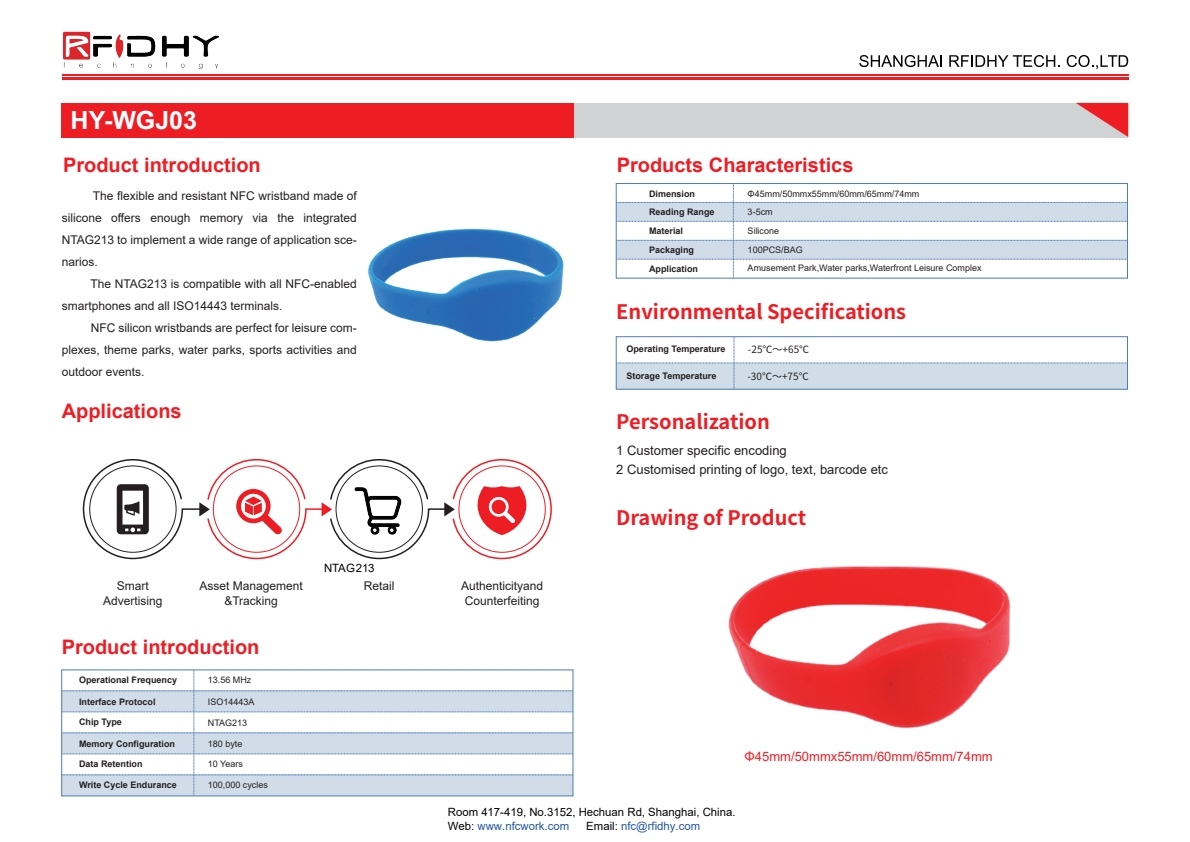
<style>
.page{position:relative;width:1190px;height:842px;background:#fff}
.page>*{position:absolute;margin:0;border:0;box-sizing:border-box;transform-origin:0 0}
.t1{font:700 25px "Arial";color:#fff}
.t2{font:700 20px "Arial";color:#ee1d23}
.t3{font:700 20px "Source Han Sans SC";color:#ee1d23}
.t4{font:13px/19px "Arial";color:#231f20}
.t5{font:13px "Arial";color:#ee1d23}
.t6{font:12px/22px "Arial";color:#231f20;text-align:center}
.t7{font:11.4px/13.7px "Arial";color:#030303}
.t8{font:11.4px "Arial";color:#2356a6}
.t9{font:10px "Source Han Sans SC";color:#231f20}
.t10{font:700 9px/18.5px "Arial";color:#231f20}
.t11{font:9px/18.1px "Arial";color:#231f20}
.s1{color:#2356a6}
.s2{color:#030303}
</style>
<div class="page">
<div style="left:62px;top:103px;width:1066px;height:34px;background:#d1d2d4"></div>
<div style="left:62px;top:103px;width:512px;height:34px;background:#ee1d23"></div>
<svg style="left:1076px;top:103px;width:52px;height:34px"></svg>
<img style="left:63px;top:31px;width:155px;height:38px">
<svg style="left:859px;top:55px;width:83px;height:12px"></svg>
<svg style="left:949px;top:55px;width:111px;height:12px"></svg>
<svg style="left:1066px;top:55px;width:62px;height:14px"></svg>
<hr style="left:62px;top:74px;width:1066px;height:1px;background:#ee1d23">
<hr style="left:62px;top:78px;width:1066px;height:2px;background:#ee1d23">
<svg style="left:62px;top:670px;width:511px;height:126px"></svg>
<svg style="left:653px;top:183px;width:475px;height:96px"></svg>
<svg style="left:653px;top:184px;width:474px;height:94px"></svg>
<svg style="left:82px;top:459px;width:470px;height:101px"></svg>
<svg style="left:653px;top:336px;width:475px;height:54px"></svg>
<img style="left:728px;top:566px;width:283px;height:163px">
<img style="left:368px;top:183px;width:285px;height:207px">
<h1 class="t1" style="left:71px;top:102px;width:128px">HY-WGJ03</h1>
<h2 class="t2" style="left:63px;top:151px;width:199px">Product introduction</h2>
<p class="t6" style="left:62px;top:185px;width:297px;text-align:justify;text-indent:31px">The flexible and resistant NFC wristband made of silicone offers enough memory via the integrated NTAG213 to implement a wide range of application sce&shy;narios.</p>
<p class="t6" style="left:62px;top:273px;width:297px;text-align:left;text-indent:29px">The NTAG213 is compatible with all NFC-enabled smartphones and all ISO14443 terminals.</p>
<p class="t6" style="left:62px;top:317px;width:297px;text-align:justify;text-indent:29px">NFC silicon wristbands are perfect for leisure com&shy;plexes, theme parks, water parks, sports activities and outdoor events.</p>
<h2 class="t2" style="left:62px;top:396px;width:122px">Applications</h2>
<p class="t7" style="left:324px;top:561px;width:52px">NTAG213</p>
<p class="t6" style="left:103px;top:579px;width:61px;line-height:14.4px">Smart<br>Advertising</p>
<p class="t6" style="left:199px;top:579px;width:105px;line-height:14.4px">Asset Management &amp;Tracking</p>
<p class="t6" style="left:364px;top:575px;width:32px">Retail</p>
<p class="t6" style="left:461px;top:579px;width:84px;line-height:14.4px">Authenticityand<br>Counterfeiting</p>
<h2 class="t2" style="left:62px;top:633px;width:199px">Product introduction</h2>
<p class="t10" style="left:79px;top:671px;width:100px">Operational Frequency</p>
<p class="t10" style="left:79px;top:692px;width:78px">Interface Protocol</p>
<p class="t10" style="left:79px;top:713px;width:44px">Chip Type</p>
<p class="t10" style="left:79px;top:734px;width:98px">Memory Configuration</p>
<p class="t10" style="left:79px;top:754px;width:65px">Data Retention</p>
<p class="t10" style="left:79px;top:776px;width:99px">Write Cycle Endurance</p>
<p class="t11" style="left:208px;top:671px;width:45px">13.56 MHz</p>
<p class="t11" style="left:208px;top:692px;width:48px">ISO14443A</p>
<p class="t11" style="left:208px;top:713px;width:41px">NTAG213</p>
<p class="t11" style="left:208px;top:755px;width:37px">10 Years</p>
<p class="t11" style="left:208px;top:734px;width:36px">180 byte</p>
<p class="t11" style="left:208px;top:776px;width:62px">100,000 cycles</p>
<h2 class="t2" style="left:617px;top:151px;width:238px">Products Characteristics</h2>
<p class="t10" style="left:649px;top:185px;width:48px">Dimension</p>
<p class="t10" style="left:649px;top:222px;width:36px">Material</p>
<p class="t10" style="left:649px;top:202px;width:67px">Reading Range</p>
<p class="t10" style="left:649px;top:241px;width:51px">Packaging<br>Application</p>
<p class="t11" style="left:747px;top:184px;width:173px">Φ45mm/50mmx55mm/60mm/65mm/74mm<br>3-5cm</p>
<p class="t11" style="left:747px;top:221px;width:57px;line-height:18.7px">Silicone<br>100PCS/BAG</p>
<p class="t11" style="left:747px;top:259px;width:235px">Amusement Park,Water parks,Waterfront Leisure Complex</p>
<h2 class="t3" style="left:616px;top:301px;width:291px">Environmental Specifications</h2>
<p class="t10" style="left:626px;top:340px;width:100px">Operating Temperature</p>
<p class="t10" style="left:626px;top:366px;width:91px">Storage Temperature</p>
<p class="t9" style="left:748px;top:344px;width:63px">-25℃～+65℃</p>
<p class="t9" style="left:747px;top:370px;width:63px">-30℃～+75℃</p>
<h2 class="t3" style="left:616px;top:411px;width:155px">Personalization</h2>
<p class="t4" style="left:616px;top:440px;width:273px">1 Customer specific encoding<br>2 Customised printing of logo, text, barcode etc</p>
<h2 class="t3" style="left:616px;top:507px;width:191px">Drawing of Product</h2>
<p class="t5" style="left:744px;top:748px;width:250px">Φ45mm/50mmx55mm/60mm/65mm/74mm</p>
<p class="t7" style="left:448px;top:805px;width:289px">Room 417-419, No.3152, Hechuan Rd, Shanghai, China.<br>Web: <span class="s1">www.nfcwork.com</span></p>
<p class="t8" style="left:586px;top:818px;width:115px"><span class="s2">Email:</span> nfc@rfidhy.com</p>
</div>
